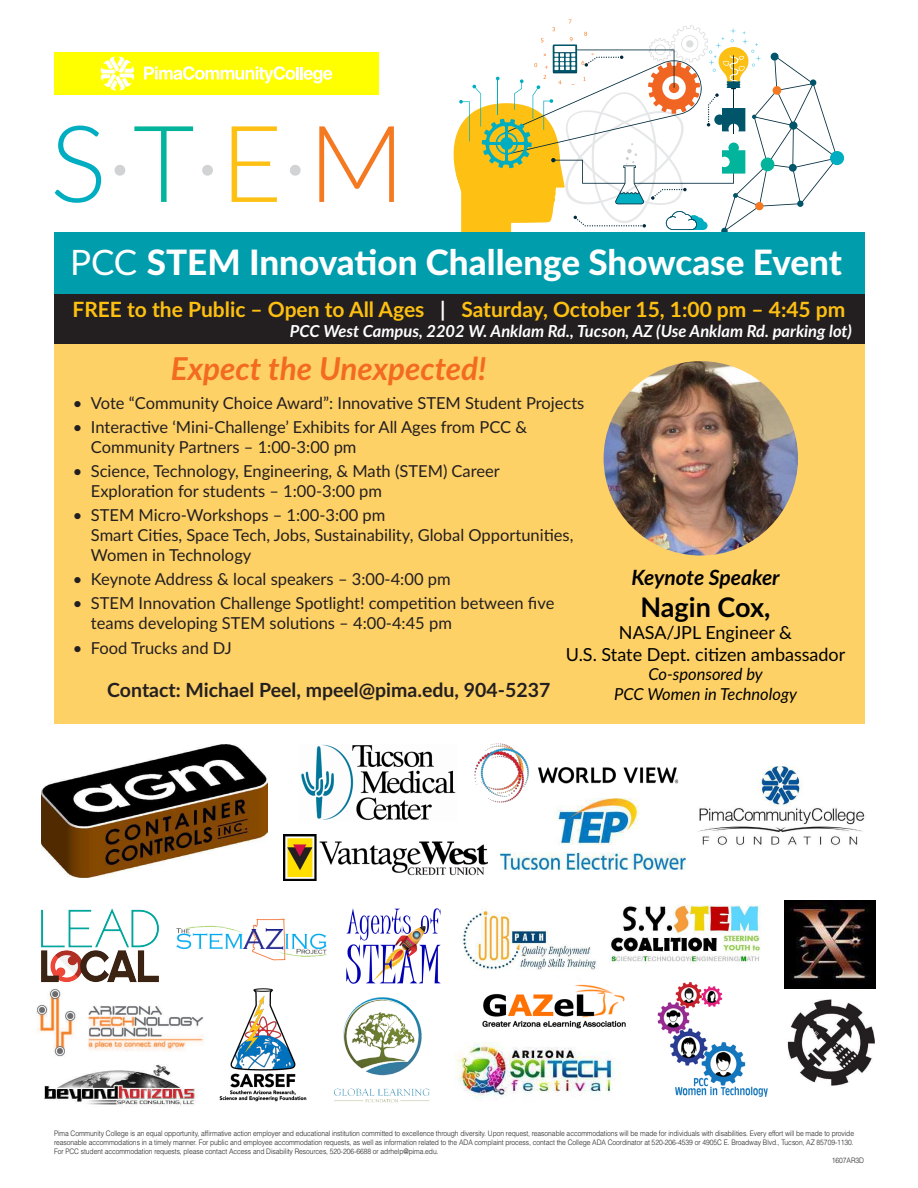
<style>
.page{position:relative;width:918px;height:1188px;background:#fff}
.page>*{position:absolute;margin:0;border:0;box-sizing:border-box;transform-origin:0 0}
.t1{font:300 106.65px "Lato";color:#d2d3d5}
.t2{font:800 34.95px "Lato";color:#fff}
.t3{font:italic 700 31.5px "Lato";color:#f36a21}
.t4{font:700 27px "Lato";letter-spacing:-.005em;color:#000}
.t5{font:700 21px "Lato";color:#fdc011}
.t6{font:italic 700 21px "Lato";letter-spacing:-.005em;color:#000}
.t7{font:700 19.5px "Lato";color:#231f20}
.t8{font:18px/21.6px "Lato";color:#000;text-align:center}
.t9{font:16.5px/19.8px "Lato";color:#231f20}
.t10{font:italic 700 16.5px "Lato";color:#fff}
.t11{font:italic 16.5px/19.8px "Lato";color:#000;text-align:center}
.t12{font:300 7.5px "Helvetica";letter-spacing:-.01em;color:#231f20;scale:.9 1}
.s1{color:#00adc1}
.s2{color:#d1d2d4}
.s3{color:#02b49b}
.s4{color:#fdc013}
.s5{color:#f47921}
.s6{font-weight:400}
.s7{color:#fff}
</style>
<div class="page">
<div style="left:54px;top:313px;width:810px;height:411px;background:#fed167"></div>
<div style="left:830px;top:151px;width:14px;height:14px;background:#00adc1;border-radius:50%"></div>
<svg style="left:451px;top:20px;width:387px;height:213px"></svg>
<div style="left:54px;top:233px;width:810px;height:61px;background:#009dad"></div>
<div style="left:54px;top:52px;width:324px;height:43px;background:#ff0"></div>
<svg style="left:100px;top:56px;width:34px;height:35px"></svg>
<svg style="left:144px;top:66px;width:188px;height:17px"></svg>
<img style="left:604px;top:361px;width:194px;height:195px;border-radius:97px">
<div style="left:54px;top:294px;width:810px;height:49px;background:#231f20"></div>
<img style="left:41px;top:744px;width:226px;height:134px">
<img style="left:456px;top:1042px;width:159px;height:59px">
<img style="left:36px;top:989px;width:166px;height:68px">
<img style="left:787px;top:999px;width:87px;height:87px">
<img style="left:698px;top:766px;width:167px;height:80px">
<img style="left:482px;top:984px;width:144px;height:45px">
<img style="left:463px;top:908px;width:134px;height:62px">
<img style="left:657px;top:982px;width:111px;height:115px">
<img style="left:176px;top:918px;width:151px;height:43px">
<img style="left:301px;top:744px;width:155px;height:76px">
<img style="left:283px;top:835px;width:204px;height:45px">
<img style="left:784px;top:901px;width:91px;height:87px">
<img style="left:346px;top:908px;width:95px;height:76px">
<img style="left:41px;top:908px;width:118px;height:75px">
<img style="left:334px;top:997px;width:96px;height:106px">
<img style="left:202px;top:988px;width:105px;height:114px">
<img style="left:609px;top:905px;width:151px;height:59px">
<img style="left:44px;top:1064px;width:155px;height:41px">
<img style="left:501px;top:810px;width:184px;height:59px">
<img style="left:474px;top:743px;width:205px;height:67px">
<h1 class="t1" style="left:50px;top:103px;width:357px"><span class="s1">S</span><span class="s2">·</span><span class="s3">T</span>·<span class="s4">E</span>·<span class="s5">M</span></h1>
<h2 class="t2" style="left:70px;top:236px;width:774px"><span class="s6">PCC</span> STEM Innovaion Challenge Showcase Event</h2>
<h3 class="t5" style="left:73px;top:301px;width:774px">FREE to the Public – Open to All Ages <span class="s7">|</span> Saturday, October 15, 1:00 pm – 4:45 pm</h3>
<h3 class="t10" style="left:290px;top:324px;width:564px">PCC West Campus, 2202 W. Anklam Rd., Tucson, AZ (Use Anklam Rd. parking lot)</h3>
<h3 class="t3" style="left:171px;top:355px;width:317px">Expect the Unexpected!</h3>
<h3 class="t9" style="left:73px;top:393px;width:513px">• Vote “Community Choice Award”: Innovaive STEM Student Projects</h3>
<h3 class="t9" style="left:91px;top:417px;width:438px;text-indent:-18px">• Interacive ‘Mini-Challenge’ Exhibits for All Ages from PCC &amp;<br>Community Partners – 1:00-3:00 pm</h3>
<h3 class="t9" style="left:91px;top:462px;width:411px;text-indent:-18px">• Science, Technology, Engineering, &amp; Math (STEM) Career<br>Exploraion for students – 1:00-3:00 pm</h3>
<h3 class="t9" style="left:91px;top:506px;width:484px;text-indent:-18px">• STEM Micro-Workshops – 1:00-3:00 pm<br>Smart Ciies, Space Tech, Jobs, Sustainability, Global Opportuniies,<br>Women in Technology</h3>
<h3 class="t9" style="left:73px;top:570px;width:379px">• Keynote Address &amp; local speakers – 3:00-4:00 pm</h3>
<h3 class="t9" style="left:91px;top:594px;width:465px;text-indent:-18px">• STEM Innovaion Challenge Spotlight! compeiion between ive teams developing STEM soluions – 4:00-4:45 pm</h3>
<h3 class="t9" style="left:73px;top:638px;width:160px">• Food Trucks and DJ</h3>
<h3 class="t7" style="left:107px;top:682px;width:445px">Contact: Michael Peel, mpeel@pima.edu, 904-5237</h3>
<h3 class="t6" style="left:632px;top:569px;width:150px">Keynote Speaker</h3>
<h3 class="t4" style="left:640px;top:597px;width:131px">Nagin Cox,</h3>
<h3 class="t8" style="left:566px;top:621px;width:281px">NASA/JPL Engineer &amp;<br>U.S. State Dept. ciizen ambassador</h3>
<h3 class="t11" style="left:614px;top:666px;width:184px">Co-sponsored by<br>PCC Women in Technology</h3>
<p class="t12" style="left:54px;top:1131px;width:890px">Pima Community College is an equal opportunity, affirmative action employer and educational institution committed to excellence through diversity. Upon request, reasonable accommodations will be made for individuals with disabilities. Every effort will be made to provide</p>
<p class="t12" style="left:54px;top:1140px;width:890px">reasonable accommodations in a timely manner. For public and employee accommodation requests, as well as information related to the ADA complaint process, contact the College ADA Coordinator at 520-206-4539 or 4905C E. Broadway Blvd., Tucson, AZ 85709-1130.</p>
<p class="t12" style="left:54px;top:1149px;width:429px">For PCC student accommodation requests, please contact Access and Disability Resources, 520-206-6688 or adrhelp@pima.edu.</p>
<p class="t12" style="left:832px;top:1158px;width:37px">1607AR3D</p>
</div>
